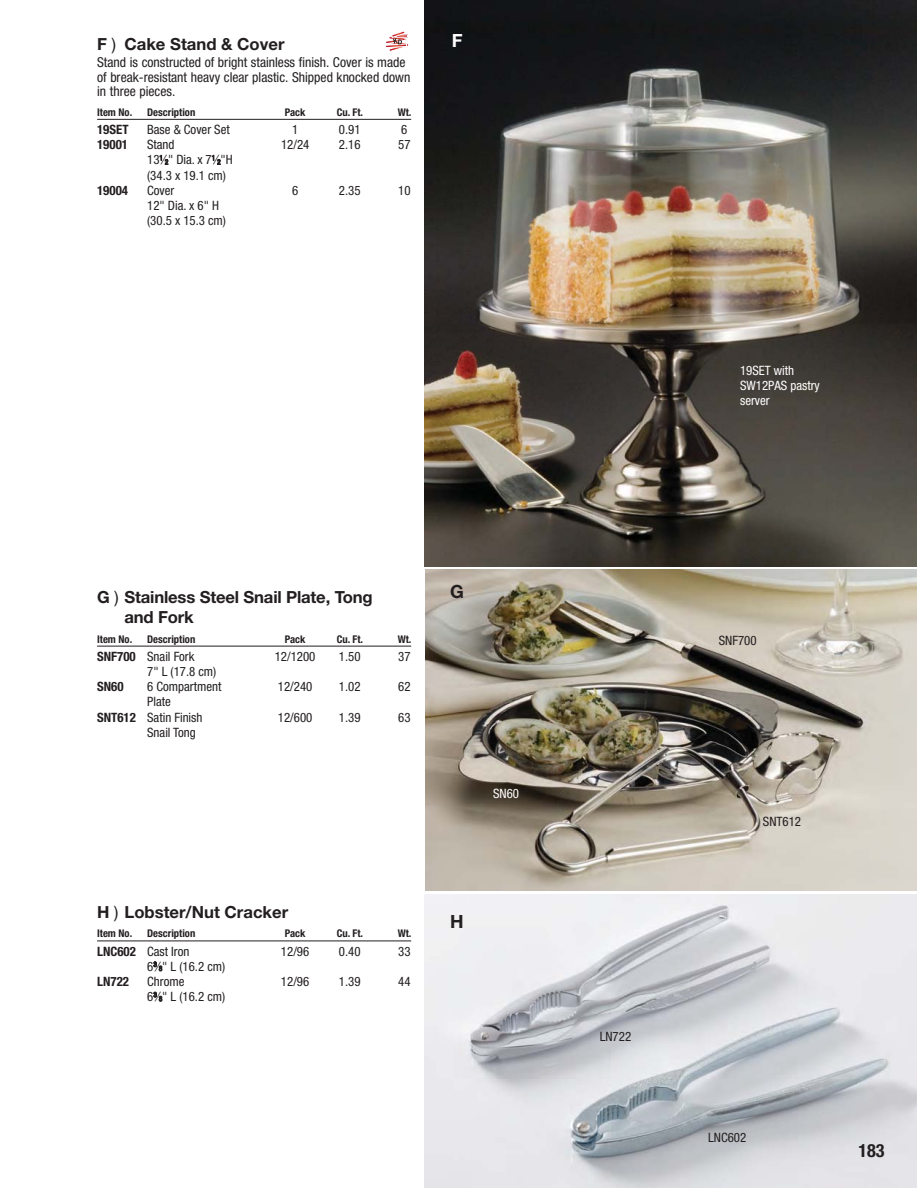
<style>
.page{position:relative;width:918px;height:1188px;background:#fff}
.page>*{position:absolute;margin:0;border:0;box-sizing:border-box;transform-origin:0 0}
.t1{font:700 condensed 18.15px "Helvetica Neue LT Std";color:#231f20}
.t2{font:700 18.15px "Helvetica Neue LT Std";color:#231f20}
.t3{font:700 18.15px "Helvetica Neue LT Std";color:#fff}
.t4{font:700 16.65px/19.8px "Helvetica Neue LT Std";letter-spacing:-.01em;color:#231f20}
.t5{font:condensed 13.65px/14.4px "Helvetica Neue LT Std";color:#231f20}
.t6{font:condensed 12.9px/15.1px "Helvetica Neue LT Std";color:#231f20}
.t7{font:condensed 12.9px/15.1px "Helvetica Neue LT Std";color:#fff}
.t8{font:700 condensed 12.9px "Helvetica Neue LT Std";color:#231f20}
.t9{font:700 condensed 10.65px "Helvetica Neue LT Std";color:#231f20}
.s1{font-weight:400}
.s2{font-size:7.05px}
.s3{font-weight:700}
</style>
<div class="page">
<img style="left:425px;top:894px;width:491px;height:294px">
<img style="left:425px;top:0;width:491px;height:567px">
<img style="left:425px;top:570px;width:491px;height:321px">
<hr style="left:97px;top:646px;width:314px;height:1px;background:#231f20">
<hr style="left:97px;top:941px;width:314px;height:1px;background:#231f20">
<svg style="left:154px;top:962px;width:8px;height:9px"></svg>
<svg style="left:154px;top:992px;width:8px;height:9px"></svg>
<hr style="left:97px;top:119px;width:314px;height:1px;background:#231f20">
<svg style="left:160px;top:155px;width:8px;height:10px"></svg>
<svg style="left:212px;top:155px;width:8px;height:10px"></svg>
<svg style="left:385px;top:31px;width:24px;height:21px"></svg>
<p class="t4" style="left:97px;top:35px;width:189px">F <span class="s1">)</span> Cake Stand &amp; Cover</p>
<p class="t5" style="left:97px;top:56px;width:315px">Stand is constructed of bright stainless finish. Cover is made of break-resistant heavy clear plastic. Shipped knocked down in three pieces.</p>
<p class="t9" style="left:97px;top:108px;width:37px">Item No.</p>
<p class="t9" style="left:147px;top:108px;width:50px">Description</p>
<p class="t9" style="left:285px;top:108px;width:22px">Pack</p>
<p class="t9" style="left:337px;top:108px;width:28px">Cu. Ft.</p>
<p class="t9" style="left:398px;top:108px;width:15px">Wt.</p>
<p class="t8" style="left:97px;top:125px;width:33px">19SET</p>
<p class="t6" style="left:147px;top:123px;width:84px">Base &amp; Cover Set</p>
<p class="t6" style="left:292px;top:123px;width:8px">1</p>
<p class="t6" style="left:339px;top:123px;width:23px">0.91</p>
<p class="t6" style="left:401px;top:123px;width:8px">6</p>
<p class="t8" style="left:97px;top:140px;width:32px">19001</p>
<p class="t6" style="left:147px;top:138px;width:29px">Stand</p>
<p class="t6" style="left:281px;top:138px;width:30px">12/24</p>
<p class="t6" style="left:339px;top:138px;width:23px">2.16</p>
<p class="t6" style="left:398px;top:138px;width:14px">57</p>
<p class="t6" style="left:147px;top:153px;width:87px">13<sup>1</sup>⁄<span class="s2">2</span>" Dia. x 7<sup>1</sup>⁄<span class="s2">2</span>"H (34.3 x 19.1 cm)</p>
<p class="t8" style="left:97px;top:186px;width:32px">19004</p>
<p class="t6" style="left:147px;top:184px;width:29px">Cover</p>
<p class="t6" style="left:292px;top:184px;width:8px">6</p>
<p class="t6" style="left:339px;top:184px;width:23px">2.35</p>
<p class="t6" style="left:398px;top:184px;width:14px">10</p>
<p class="t6" style="left:147px;top:199px;width:80px">12" Dia. x 6" H (30.5 x 15.3 cm)</p>
<h1 class="t3" style="left:452px;top:34px;width:12px">F</h1>
<p class="t4" style="left:124px;top:589px;width:250px;text-indent:-27px">G <span class="s1">)</span> Stainless Steel Snail Plate, Tong and Fork</p>
<p class="t9" style="left:97px;top:635px;width:37px">Item No.</p>
<p class="t9" style="left:147px;top:635px;width:50px">Description</p>
<p class="t9" style="left:285px;top:635px;width:22px">Pack</p>
<p class="t9" style="left:337px;top:635px;width:28px">Cu. Ft.</p>
<p class="t9" style="left:398px;top:635px;width:15px">Wt.</p>
<p class="t6" style="left:97px;top:650px;width:99px"><span class="s3">SNF700</span> Snail Fork</p>
<p class="t6" style="left:275px;top:650px;width:42px">12/1200</p>
<p class="t6" style="left:339px;top:650px;width:23px">1.50</p>
<p class="t6" style="left:398px;top:650px;width:14px">37</p>
<p class="t6" style="left:147px;top:665px;width:71px">7" L (17.8 cm)</p>
<p class="t8" style="left:97px;top:682px;width:28px">SN60</p>
<p class="t6" style="left:147px;top:680px;width:76px">6 Compartment</p>
<p class="t6" style="left:278px;top:680px;width:36px">12/240</p>
<p class="t6" style="left:339px;top:680px;width:23px">1.02</p>
<p class="t6" style="left:398px;top:680px;width:14px">62</p>
<p class="t6" style="left:97px;top:695px;width:107px;text-indent:50px">Plate<br><span class="s3">SNT612</span> Satin Finish</p>
<p class="t6" style="left:278px;top:711px;width:36px">12/600</p>
<p class="t6" style="left:339px;top:711px;width:23px">1.39</p>
<p class="t6" style="left:398px;top:711px;width:14px">63</p>
<p class="t6" style="left:147px;top:726px;width:50px">Snail Tong</p>
<h1 class="t2" style="left:450px;top:585px;width:15px">G</h1>
<p class="t7" style="left:493px;top:787px;width:27px">SN60</p>
<p class="t4" style="left:97px;top:903px;width:193px">H <span class="s1">)</span> Lobster/Nut Cracker</p>
<p class="t9" style="left:97px;top:930px;width:37px">Item No.</p>
<p class="t9" style="left:147px;top:930px;width:50px">Description</p>
<p class="t9" style="left:285px;top:930px;width:22px">Pack</p>
<p class="t9" style="left:337px;top:930px;width:28px">Cu. Ft.</p>
<p class="t9" style="left:398px;top:930px;width:15px">Wt.</p>
<p class="t6" style="left:97px;top:945px;width:94px"><span class="s3">LNC602</span> Cast Iron</p>
<p class="t6" style="left:281px;top:945px;width:30px">12/96</p>
<p class="t6" style="left:339px;top:945px;width:23px">0.40</p>
<p class="t6" style="left:398px;top:945px;width:14px">33</p>
<p class="t6" style="left:147px;top:960px;width:80px">6<sup>3</sup>⁄<span class="s2">8</span>" L (16.2 cm)</p>
<p class="t8" style="left:97px;top:977px;width:33px">LN722</p>
<p class="t6" style="left:147px;top:975px;width:39px">Chrome</p>
<p class="t6" style="left:281px;top:975px;width:30px">12/96</p>
<p class="t6" style="left:339px;top:975px;width:23px">1.39</p>
<p class="t6" style="left:398px;top:975px;width:14px">44</p>
<p class="t6" style="left:147px;top:990px;width:80px">6<sup>3</sup>⁄<span class="s2">8</span>" L (16.2 cm)</p>
<h1 class="t2" style="left:450px;top:915px;width:15px">H</h1>
<p class="t7" style="left:740px;top:364px;width:81px">19SET with<br>SW12PAS pastry server</p>
<p class="t6" style="left:719px;top:634px;width:39px">SNF700</p>
<p class="t6" style="left:763px;top:815px;width:40px">SNT612</p>
<p class="t6" style="left:600px;top:1030px;width:33px">LN722</p>
<p class="t6" style="left:708px;top:1131px;width:40px">LNC602</p>
<h1 class="t1" style="left:858px;top:1144px;width:28px">183</h1>
</div>
